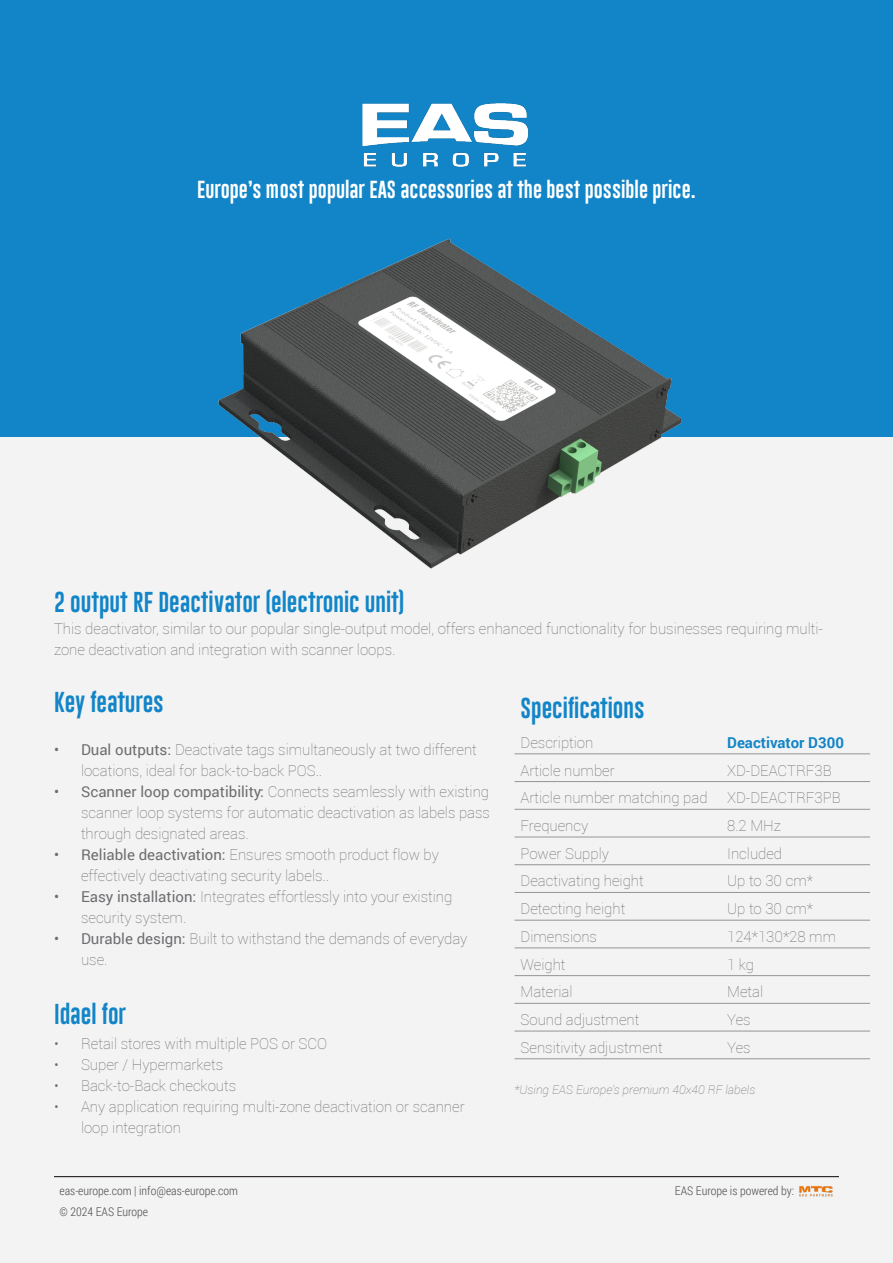
<style>
.page{position:relative;width:893px;height:1263px;background:#fff}
.page>*{position:absolute;margin:0;border:0;box-sizing:border-box;transform-origin:0 0}
.t1{font:21px "Gobold Lowplus";color:#1185c7}
.t2{font:18px "Gobold Lowplus";color:#fff}
.t3{font:100 15px/21px "Roboto";color:#6c6d70}
.t4{font:700 15px "Roboto";color:#1185c7}
.t5{font:300 12px "Roboto Condensed";color:#525252}
.t6{font:italic 100 12px "Roboto";color:#6c6d70}
.s1{font-weight:400}
</style>
<div class="page">
<div style="left:0;top:437px;width:893px;height:826px;background:#f4f3f3"></div>
<div style="left:0;top:0;width:893px;height:437px;background:#1185c7"></div>
<hr style="left:514px;top:892px;width:207px;height:1px;background:#939598">
<hr style="left:721px;top:892px;width:149px;height:1px;background:#939598">
<hr style="left:514px;top:920px;width:207px;height:1px;background:#939598">
<hr style="left:721px;top:920px;width:149px;height:1px;background:#939598">
<hr style="left:514px;top:948px;width:207px;height:1px;background:#939598">
<hr style="left:721px;top:948px;width:149px;height:1px;background:#939598">
<hr style="left:514px;top:975px;width:207px;height:1px;background:#939598">
<hr style="left:721px;top:975px;width:149px;height:1px;background:#939598">
<hr style="left:514px;top:1003px;width:207px;height:1px;background:#939598">
<hr style="left:721px;top:1003px;width:149px;height:1px;background:#939598">
<hr style="left:514px;top:1031px;width:207px;height:1px;background:#939598">
<hr style="left:721px;top:1031px;width:149px;height:1px;background:#939598">
<hr style="left:514px;top:1058px;width:207px;height:1px;background:#939598">
<hr style="left:721px;top:1058px;width:149px;height:1px;background:#939598">
<hr style="left:514px;top:753px;width:207px;height:1px;background:#939598">
<hr style="left:721px;top:753px;width:149px;height:1px;background:#939598">
<hr style="left:514px;top:781px;width:207px;height:1px;background:#939598">
<hr style="left:721px;top:781px;width:149px;height:1px;background:#939598">
<hr style="left:514px;top:809px;width:207px;height:1px;background:#939598">
<hr style="left:721px;top:809px;width:149px;height:1px;background:#939598">
<hr style="left:514px;top:837px;width:207px;height:1px;background:#939598">
<hr style="left:721px;top:837px;width:149px;height:1px;background:#939598">
<hr style="left:514px;top:864px;width:207px;height:1px;background:#939598">
<hr style="left:721px;top:864px;width:149px;height:1px;background:#939598">
<hr style="left:54px;top:1176px;width:785px;height:1px;background:#0c0806">
<img style="left:799px;top:1186px;width:34px;height:11px">
<img style="left:218px;top:103px;width:464px;height:466px">
<p class="t2" style="left:197px;top:178px;width:500px">Europe’s most popular EAS accessories at the best possible price.</p>
<p class="t1" style="left:54px;top:589px;width:352px">2 output RF Deactivator (electronic unit)</p>
<p class="t3" style="left:54px;top:618px;width:771px">This deactivator, similar to our popular single-output model, offers enhanced functionality for businesses requiring multi&shy;zone deactivation and integration with scanner loops.</p>
<p class="t1" style="left:54px;top:689px;width:111px">Key features</p>
<p class="t3" style="left:81px;top:739px;width:397px;text-indent:-27px"><span class="s1">• Dual outputs:</span> Deactivate tags simultaneously at two different locations, ideal for back-to-back POS..</p>
<p class="t3" style="left:81px;top:781px;width:411px;text-align:justify;text-indent:-27px"><span class="s1">• Scanner loop compatibility:</span> Connects seamlessly with existing scanner loop systems for automatic deactivation as labels pass through designated areas.</p>
<p class="t3" style="left:81px;top:844px;width:359px;text-indent:-27px"><span class="s1">• Reliable deactivation:</span> Ensures smooth product flow by effectively deactivating security labels..</p>
<p class="t3" style="left:81px;top:886px;width:373px;text-indent:-27px"><span class="s1">• Easy installation:</span> Integrates effortlessly into your existing security system.</p>
<p class="t3" style="left:81px;top:928px;width:388px;text-indent:-27px"><span class="s1">• Durable design:</span> Built to withstand the demands of everyday use.</p>
<p class="t1" style="left:54px;top:1000px;width:74px">Idael for</p>
<p class="t3" style="left:54px;top:1033px;width:275px">• Retail stores with multiple POS or SCO</p>
<p class="t3" style="left:54px;top:1054px;width:171px">• Super / Hypermarkets</p>
<p class="t3" style="left:54px;top:1075px;width:184px">• Back-to-Back checkouts</p>
<p class="t3" style="left:81px;top:1096px;width:385px;text-indent:-27px">• Any application requiring multi-zone deactivation or scanner loop integration</p>
<p class="t1" style="left:520px;top:695px;width:126px">Specifications</p>
<p class="t3" style="left:520px;top:731px;width:74px">Description</p>
<p class="t4" style="left:727px;top:732px;width:118px">Deactivator D300</p>
<p class="t3" style="left:520px;top:759px;width:96px">Article number</p>
<p class="t3" style="left:727px;top:759px;width:106px">XD-DEACTRF3B</p>
<p class="t3" style="left:520px;top:787px;width:189px">Article number matching pad</p>
<p class="t3" style="left:727px;top:787px;width:115px">XD-DEACTRF3PB</p>
<p class="t3" style="left:520px;top:815px;width:69px">Frequency</p>
<p class="t3" style="left:727px;top:815px;width:55px">8.2 MHz</p>
<p class="t3" style="left:520px;top:842px;width:90px">Power Supply</p>
<p class="t3" style="left:727px;top:842px;width:56px">Included</p>
<p class="t3" style="left:520px;top:870px;width:125px">Deactivating height</p>
<p class="t3" style="left:727px;top:870px;width:87px">Up to 30 cm*</p>
<p class="t3" style="left:520px;top:898px;width:106px">Detecting height</p>
<p class="t3" style="left:727px;top:898px;width:87px">Up to 30 cm*</p>
<p class="t3" style="left:520px;top:925px;width:78px">Dimensions</p>
<p class="t3" style="left:727px;top:925px;width:110px">124*130*28 mm</p>
<p class="t3" style="left:520px;top:953px;width:47px">Weight</p>
<p class="t3" style="left:727px;top:953px;width:28px">1 kg</p>
<p class="t3" style="left:520px;top:981px;width:54px">Material</p>
<p class="t3" style="left:727px;top:981px;width:38px">Metal</p>
<p class="t3" style="left:520px;top:1009px;width:120px">Sound adjustment</p>
<p class="t3" style="left:727px;top:1009px;width:25px">Yes</p>
<p class="t3" style="left:520px;top:1036px;width:144px">Sensitivity adjustment</p>
<p class="t3" style="left:727px;top:1036px;width:25px">Yes</p>
<p class="t6" style="left:514px;top:1081px;width:242px">*Using EAS Europe’s premium 40x40 RF labels</p>
<p class="t5" style="left:60px;top:1182px;width:180px">eas-europe.com | info@eas-europe.com</p>
<p class="t5" style="left:675px;top:1182px;width:121px">EAS Europe is powered by:</p>
<p class="t5" style="left:60px;top:1204px;width:90px">© 2024 EAS Europe</p>
</div>
